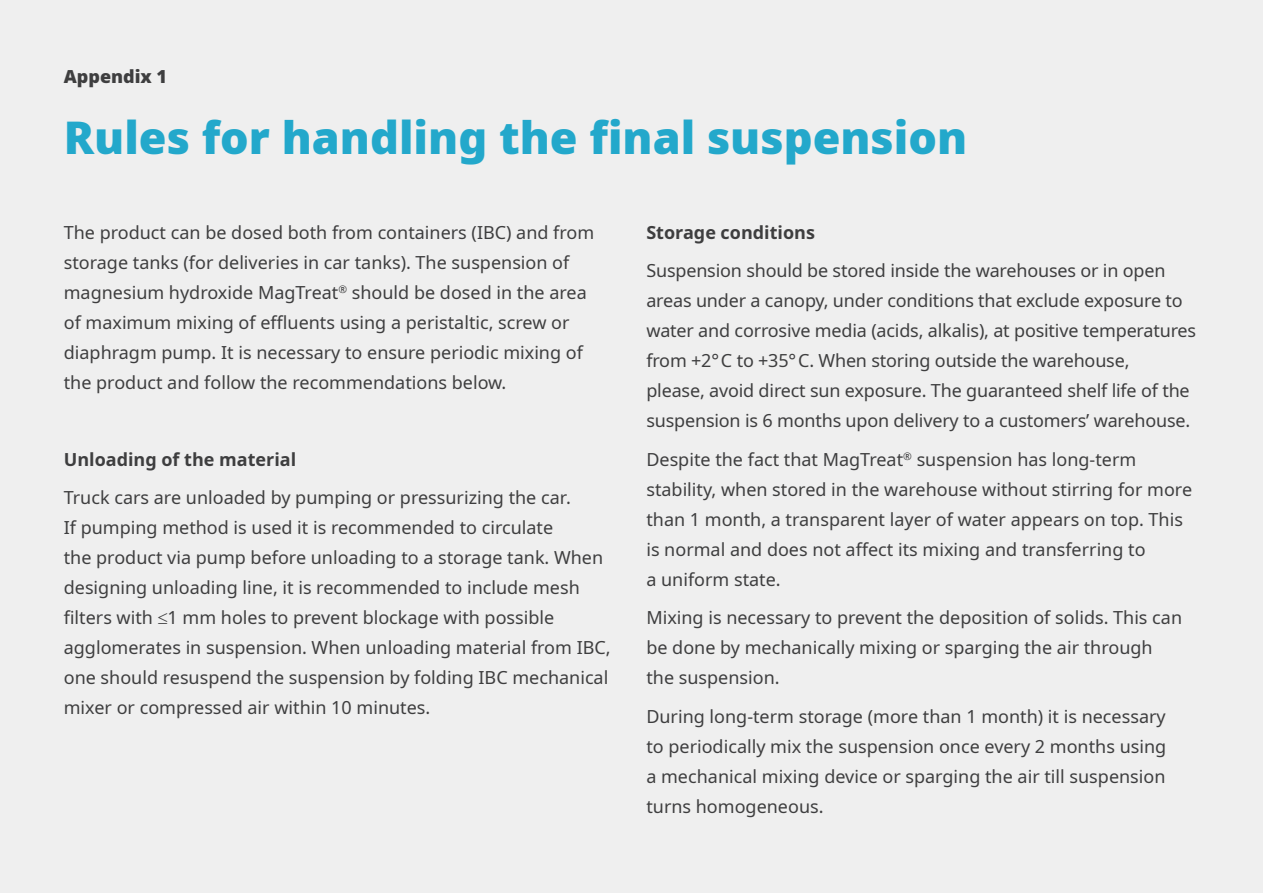
<style>
.page{position:relative;width:1263px;height:893px;background:#efefef}
.page>*{position:absolute;margin:0;border:0;box-sizing:border-box;transform-origin:0 0}
.заголовок{font:900 45px "Noto Sans";color:#23a8cb}
.основной{font:18px/30px "Noto Sans";color:#3e3e3f}
.основной-2{font:700 18px "Noto Sans";color:#3e3e3f}
.заголовок-2{font:900 18px "Noto Sans";color:#3e3e3f}
</style>
<div class="page">
<p class="заголовок-2" style="left:64px;top:63px;width:105px">Appendix 1</p>
<p class="заголовок" style="left:64px;top:104px;width:905px">Rules for handling the final suspension</p>
<p class="основной" style="left:64px;top:218px;width:532px">The product can be dosed both from containers (IBC) and from storage tanks (for deliveries in car tanks). The suspension of magnesium hydroxide MagTreat<sup>®</sup> should be dosed in the area of maximum mixing of effluents using a peristaltic, screw or diaphragm pump. It is necessary to ensure periodic mixing of the product and follow the recommendations below.</p>
<p class="основной-2" style="left:64px;top:447px;width:234px">Unloading of the material</p>
<p class="основной" style="left:64px;top:483px;width:548px">Truck cars are unloaded by pumping or pressurizing the car.<br>If pumping method is used it is recommended to circulate<br>the product via pump before unloading to a storage tank. When designing unloading line, it is recommended to include mesh filters with ≤1 mm holes to prevent blockage with possible agglomerates in suspension. When unloading material from IBC, one should resuspend the suspension by folding IBC mechanical mixer or compressed air within 10 minutes.</p>
<p class="основной-2" style="left:646px;top:220px;width:170px">Storage conditions</p>
<p class="основной" style="left:646px;top:256px;width:551px">Suspension should be stored inside the warehouses or in open areas under a canopy, under conditions that exclude exposure to water and corrosive media (acids, alkalis), at positive temperatures from +2°C to +35°C. When storing outside the warehouse,<br>please, avoid direct sun exposure. The guaranteed shelf life of the suspension is 6 months upon delivery to a customers’ warehouse.</p>
<p class="основной" style="left:646px;top:445px;width:547px">Despite the fact that MagTreat<sup>®</sup> suspension has long-term stability, when stored in the warehouse without stirring for more than 1 month, a transparent layer of water appears on top. This is normal and does not affect its mixing and transferring to<br>a uniform state.</p>
<p class="основной" style="left:646px;top:603px;width:537px">Mixing is necessary to prevent the deposition of solids. This can be done by mechanically mixing or sparging the air through the suspension.</p>
<p class="основной" style="left:646px;top:702px;width:521px;text-align:justify">During long-term storage (more than 1 month) it is necessary to periodically mix the suspension once every 2 months using a mechanical mixing device or sparging the air till suspension turns homogeneous.</p>
</div>
